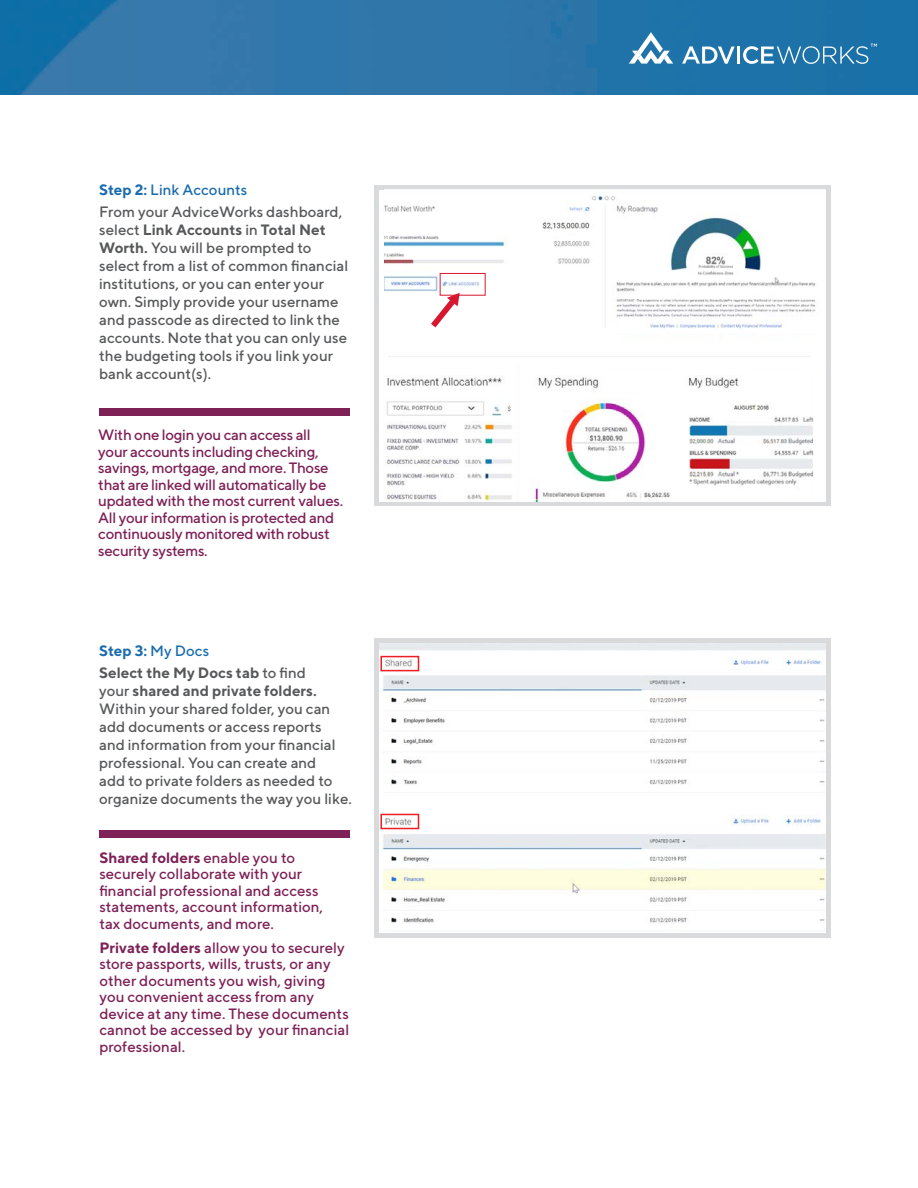
<style>
.page{position:relative;width:918px;height:1188px;background:#fff}
.page>*{position:absolute;margin:0;border:0;box-sizing:border-box;transform-origin:0 0}
.t1{font:500 15px/18px "TT Norms";color:#57585a}
.t2{font:500 15px/16.5px "TT Norms";color:#7d2156}
.t3{font:500 15px/16.5px "TT Norms";letter-spacing:-.02em;color:#7d2156}
.t4{font:700 15px/22.5px "TT Norms";color:#57585a}
.s1{font-weight:700;color:#196cad}
.s2{color:#196cad}
.s3{font-weight:700}
.s4{font-weight:500;color:#196cad}
.s5{font-weight:500}
</style>
<div class="page">
<div style="left:374px;top:185px;width:457px;height:321px;background:#d9dadc"></div>
<div style="left:374px;top:639px;width:457px;height:299px;background:#d9dadc"></div>
<img style="left:0;top:0;width:918px;height:94px">
<svg style="left:682px;top:46px;width:53px;height:18px"></svg>
<hr style="left:737px;top:47px;width:3px;height:17px;background:#fff">
<svg style="left:629px;top:32px;width:44px;height:32px"></svg>
<svg style="left:743px;top:44px;width:134px;height:20px;background:#4d91bb"></svg>
<img style="left:379px;top:190px;width:447px;height:312px">
<div style="left:520px;top:363px;width:10px;height:139px;background:#fff"></div>
<div style="left:525px;top:359px;width:298px;height:14px;background:#fff"></div>
<div style="left:814px;top:369px;width:11px;height:133px;background:#fff"></div>
<img style="left:385px;top:190px;width:440px;height:144px">
<svg style="left:431px;top:293px;width:29px;height:34px"></svg>
<div style="left:440px;top:273px;width:46px;height:23px;border:1px solid #d7162f"></div>
<img style="left:379px;top:644px;width:447px;height:289px">
<div style="left:99px;top:408px;width:251px;height:8px;background:#7d2156"></div>
<div style="left:99px;top:830px;width:251px;height:8px;background:#7d2156"></div>
<div style="left:380px;top:656px;width:39px;height:15px;border:2px solid #ee1d23"></div>
<div style="left:380px;top:814px;width:39px;height:15px;border:2px solid #ee1d23"></div>
<p class="t1" style="left:99px;top:178px;width:245px;line-height:22.5px"><span class="s1">Step 2:</span> <span class="s2">Link Accounts<br></span>From your AdviceWorks dashboard,</p>
<p class="t1" style="left:99px;top:221px;width:251px">select <span class="s3">Link Accounts</span> in <span class="s3">Total Net<br>Worth.</span> You will be prompted to select from a list of common financial institutions, or you can enter your own. Simply provide your username and passcode as directed to link the accounts. Note that you can only use the budgeting tools if you link your bank account(s).</p>
<p class="t3" style="left:98px;top:426px;width:246px">With one login you can access all your accounts including checking, savings, mortgage, and more. Those that are linked will automatically be updated with the most current values.<br>All your information is protected and continuously monitored with robust security systems.</p>
<p class="t4" style="left:99px;top:639px;width:208px"><span class="s2">Step 3:</span> <span class="s4">My Docs<br></span>Select the My Docs tab <span class="s5">to find</span></p>
<p class="t1" style="left:99px;top:681px;width:254px">your <span class="s3">shared and private folders.<br></span>Within your shared folder, you can add documents or access reports<br>and information from your financial professional. You can create and<br>add to private folders as needed to organize documents the way you like.</p>
<p class="t2" style="left:99px;top:849px;width:225px"><span class="s3">Shared folders</span> enable you to securely collaborate with your financial professional and access statements, account information, tax documents, and more.</p>
<p class="t2" style="left:99px;top:939px;width:251px"><span class="s3">Private folders</span> allow you to securely store passports, wills, trusts, or any other documents you wish, giving you convenient access from any device at any time. These documents cannot be accessed by your financial professional.</p>
</div>
